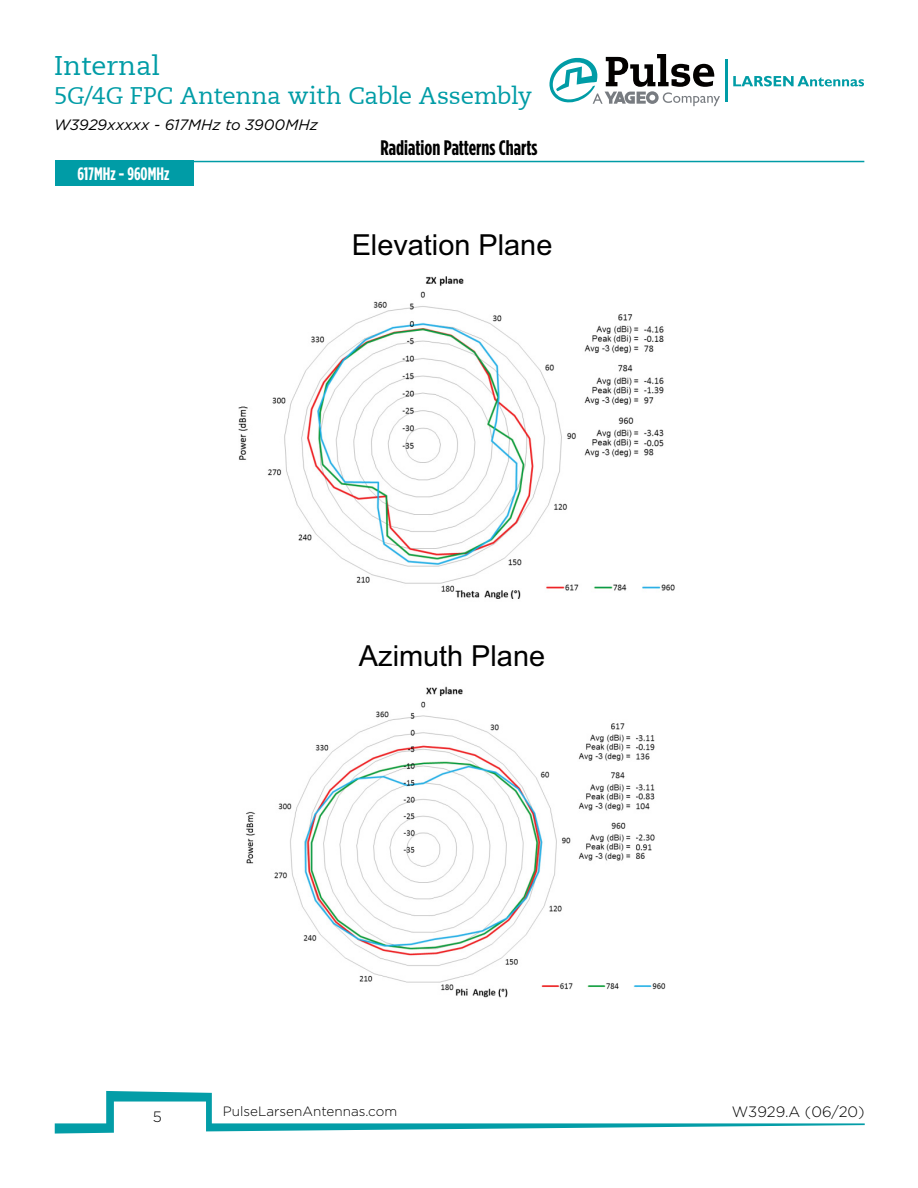
<style>
.page{position:relative;width:918px;height:1188px;background:#fff}
.page>*{position:absolute;margin:0;border:0;box-sizing:border-box;transform-origin:0 0}
.t1{font:28.95px "Arial";color:#000}
.t2{font:27px "Caecilia LT";color:#009ca6}
.t3{font:24px "Caecilia LT";letter-spacing:-.01em;color:#009ca6}
.t4{font:700 21px "Gotham Condensed";color:#000}
.t5{font:700 18px "Gotham Condensed";color:#fff}
.t6{font:italic 15px "Gotham";color:#000}
.t7{font:300 15px "Gotham";color:#000}
.t8{font:300 13.5px "Gotham";color:#000}
</style>
<div class="page">
<svg style="left:549px;top:54px;width:171px;height:52px"></svg>
<svg style="left:733px;top:76px;width:131px;height:10px"></svg>
<hr style="left:725px;top:59px;width:3px;height:43px;background:#009ca6">
<svg style="left:55px;top:1091px;width:810px;height:43px"></svg>
<div style="left:56px;top:161px;width:138px;height:25px;background:#009ca6"></div>
<hr style="left:56px;top:161px;width:808px;height:1px;background:#009ca6">
<img style="left:238px;top:276px;width:437px;height:323px">
<img style="left:246px;top:686px;width:420px;height:312px">
<p class="t2" style="left:54px;top:50px;width:108px">Internal</p>
<p class="t3" style="left:54px;top:82px;width:480px">5G/4G FPC Antenna with Cable Assembly</p>
<p class="t6" style="left:54px;top:116px;width:265px">W3929xxxxx - 617MHz to 3900MHz</p>
<p class="t5" style="left:77px;top:163px;width:93px">617MHz - 960MHz</p>
<p class="t4" style="left:381px;top:135px;width:158px">Radiation Patterns Charts</p>
<p class="t1" style="left:352px;top:226px;width:202px">Elevation Plane</p>
<p class="t1" style="left:359px;top:637px;width:188px">Azimuth Plane</p>
<p class="t7" style="left:153px;top:1107px;width:11px">5</p>
<p class="t7" style="left:732px;top:1103px;width:134px">W3929.A (06/20)</p>
<p class="t8" style="left:223px;top:1103px;width:176px">PulseLarsenAntennas.com</p>
</div>
